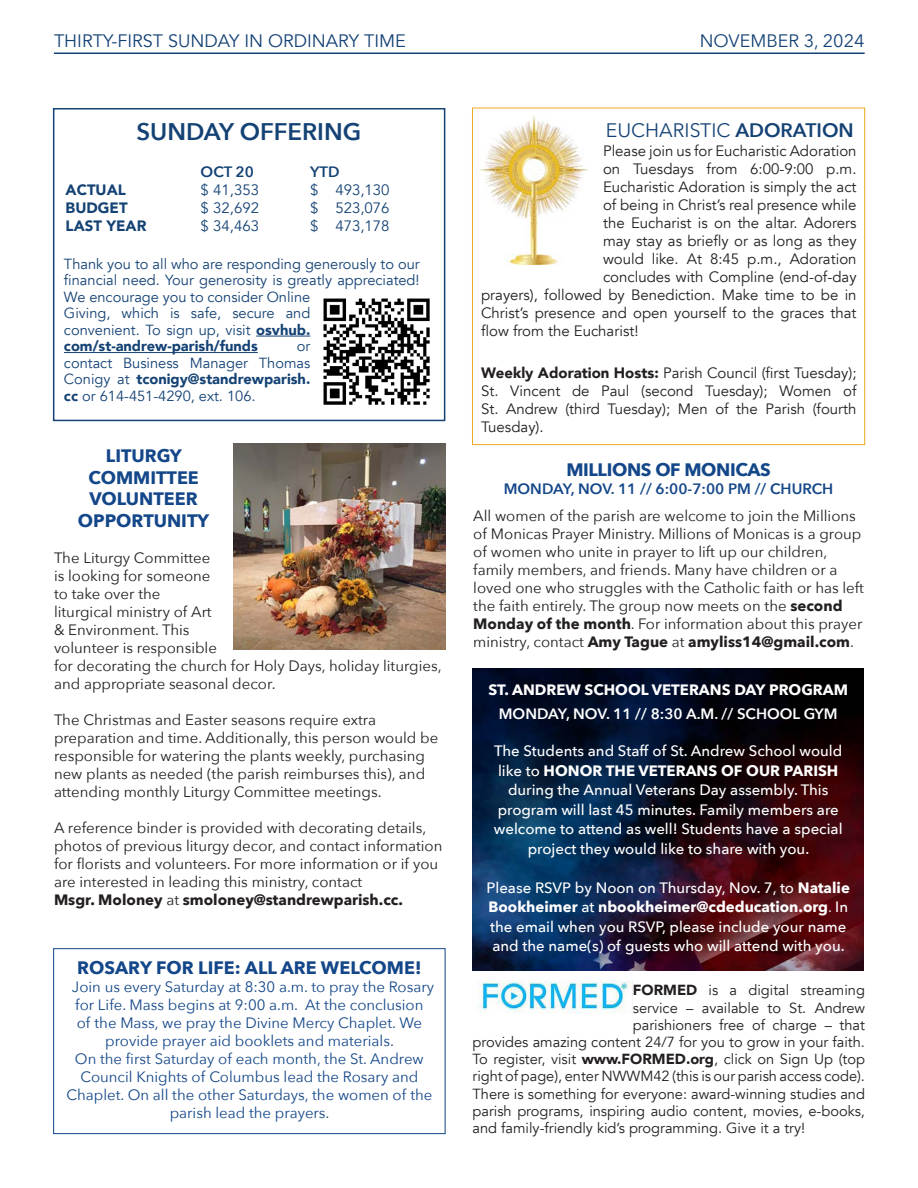
<style>
.page{position:relative;width:918px;height:1188px;background:#fff}
.page>*{position:absolute;margin:0;border:0;box-sizing:border-box;transform-origin:0 0}
.t1{font:600 24px "Avenir Next";color:#144274}
.t2{font:19.5px "Avenir Next";color:#144274}
.t3{font:700 18px/21.6px "Avenir Next";color:#144789;text-align:center}
.t4{font:18px "Avenir";color:#144274}
.t5{font:700 18px "Avenir Next";letter-spacing:-.02em;color:#144789}
.t6{font:18px "Avenir Next";color:#144274}
.t7{font:15px/18px "Avenir Next";color:#231f20}
.Paragraph{font:15px/18px "Avenir";color:#231f20;text-align:justify}
.t8{font:500 15px/19.5px "Avenir Next";color:#fff;text-align:center}
.t9{font:15px/18px "Avenir Next";color:#144789;text-align:center}
.t10{font:15px "Avenir";color:#144274}
.t11{font:600 15px "Avenir Next";color:#144789}
.t12{font:600 15px "Avenir Next";color:#fff}
.t13{font:700 15px "Avenir Next";color:#fff}
.t14{font:900 15px "Avenir";color:#144274}
.t15{font:600 15px "Avenir Next";color:#144274}
.t16{font:14.7px "Avenir";color:#231f20}
.t17{font:14.7px/16.5px "Avenir";color:#144274}
.s1{font-weight:900}
.s2{font-weight:700}
.s3{font-weight:600}
.s4{font-weight:400}
</style>
<div class="page">
<hr style="left:54px;top:52px;width:811px;height:2px;background:#144274">
<img style="left:478px;top:981px;width:155px;height:32px">
<img style="left:323px;top:298px;width:107px;height:107px">
<hr style="left:256px;top:336px;width:54px;height:1px;background:#144274">
<hr style="left:64px;top:352px;width:194px;height:1px;background:#144274">
<div style="left:53px;top:108px;width:392px;height:313px;border:2px solid #144274"></div>
<img style="left:480px;top:116px;width:108px;height:149px">
<div style="left:472px;top:108px;width:393px;height:337px;border:1px solid #eaaa20"></div>
<div style="left:53px;top:948px;width:393px;height:186px;border:1px solid #144789"></div>
<img style="left:233px;top:444px;width:212px;height:205px">
<img style="left:472px;top:668px;width:392px;height:303px">
<p class="t4" style="left:54px;top:30px;width:353px">THIRTY-FIRST SUNDAY IN ORDINARY TIME</p>
<p class="t6" style="left:700px;top:25px;width:166px">NOVEMBER 3, 2024</p>
<p class="t1" style="left:136px;top:111px;width:226px">SUNDAY OFFERING</p>
<p class="t15" style="left:201px;top:159px;width:55px">OCT 20</p>
<p class="t15" style="left:310px;top:159px;width:31px">YTD</p>
<p class="t14" style="left:66px;top:177px;width:62px">ACTUAL</p>
<p class="t10" style="left:201px;top:181px;width:60px">$ 41,353</p>
<p class="t10" style="left:310px;top:181px;width:81px">$ 493,130</p>
<p class="t14" style="left:66px;top:195px;width:63px">BUDGET</p>
<p class="t10" style="left:201px;top:199px;width:60px">$ 32,692</p>
<p class="t10" style="left:310px;top:199px;width:81px">$ 523,076</p>
<p class="t14" style="left:66px;top:213px;width:82px">LAST YEAR</p>
<p class="t10" style="left:201px;top:217px;width:60px">$ 34,463</p>
<p class="t10" style="left:310px;top:217px;width:81px">$ 473,178</p>
<p class="t17" style="left:64px;top:256px;width:357px">Thank you to all who are responding generously to our financial need. Your generosity is greatly appreciated!<br>We encourage you to consider Online<br>Giving, which is safe, secure and<br>convenient. To sign up, visit <span class="s1">osvhub. com/st-andrew-parish/funds</span></p>
<p class="t17" style="left:64px;top:338px;width:248px;text-align:justify;text-indent:233px">or contact Business Manager Thomas Conigy at <span class="s1">tconigy@standrewparish. cc</span> or 614-451-4290, ext. 106.</p>
<p class="t3" style="left:88px;top:445px;width:112px">LITURGY<br>COMMITTEE</p>
<p class="t3" style="left:78px;top:488px;width:133px">VOLUNTEER<br>OPPORTUNITY</p>
<p class="t7" style="left:54px;top:548px;width:389px">The Liturgy Committee<br>is looking for someone<br>to take over the<br>liturgical ministry of Art<br>&amp; Environment. This<br>volunteer is responsible<br>for decorating the church for Holy Days, holiday liturgies, and appropriate seasonal decor.</p>
<p class="t7" style="left:54px;top:710px;width:386px">The Christmas and Easter seasons require extra preparation and time. Additionally, this person would be responsible for watering the plants weekly, purchasing new plants as needed (the parish reimburses this), and attending monthly Liturgy Committee meetings.</p>
<p class="t7" style="left:54px;top:818px;width:390px">A reference binder is provided with decorating details, photos of previous liturgy decor, and contact information for florists and volunteers. For more information or if you are interested in leading this ministry, contact<br><span class="s2">Msgr. Moloney</span> at <span class="s2">smoloney@standrewparish.cc.</span></p>
<p class="t3" style="left:77px;top:956px;width:346px">ROSARY FOR LIFE: ALL ARE WELCOME!</p>
<p class="t9" style="left:72px;top:977px;width:364px">Join us every Saturday at 8:30 a.m. to pray the Rosary for Life. Mass begins at 9:00 a.m. At the conclusion of the Mass, we pray the Divine Mercy Chaplet. We provide prayer aid booklets and materials.</p>
<p class="t9" style="left:66px;top:1049px;width:368px">On the first Saturday of each month, the St. Andrew Council Knights of Columbus lead the Rosary and Chaplet. On all the other Saturdays, the women of the parish lead the prayers.</p>
<p class="t2" style="left:606px;top:114px;width:249px">EUCHARISTIC <span class="s3">ADORATION</span></p>
<p class="Paragraph" style="left:603px;top:142px;width:255px">Please join us for Eucharistic Adoration</p>
<p class="Paragraph" style="left:603px;top:160px;width:255px">on Tuesdays from 6:00-9:00 p.m.</p>
<p class="Paragraph" style="left:603px;top:178px;width:255px">Eucharistic Adoration is simply the act</p>
<p class="Paragraph" style="left:603px;top:196px;width:255px">of being in Christ’s real presence while</p>
<p class="Paragraph" style="left:603px;top:214px;width:255px">the Eucharist is on the altar. Adorers</p>
<p class="Paragraph" style="left:603px;top:232px;width:255px">may stay as briefly or as long as they</p>
<p class="Paragraph" style="left:603px;top:250px;width:255px">would like. At 8:45 p.m., Adoration</p>
<p class="Paragraph" style="left:603px;top:268px;width:255px">concludes with Compline (end-of-day</p>
<p class="Paragraph" style="left:481px;top:286px;width:377px">prayers), followed by Benediction. Make time to be in</p>
<p class="Paragraph" style="left:481px;top:304px;width:377px">Christ’s presence and open yourself to the graces that</p>
<p class="Paragraph" style="left:481px;top:322px;width:159px">flow from the Eucharist!</p>
<p class="Paragraph" style="left:481px;top:364px;width:377px"><span class="s1">Weekly Adoration Hosts:</span> Parish Council (first Tuesday); St. Vincent de Paul (second Tuesday); Women of St. Andrew (third Tuesday); Men of the Parish (fourth Tuesday).</p>
<p class="t5" style="left:566px;top:455px;width:206px">MILLIONS OF MONICAS</p>
<p class="t11" style="left:504px;top:476px;width:331px">MONDAY, NOV. 11 // 6:00-7:00 PM // CHURCH</p>
<p class="t7" style="left:473px;top:507px;width:392px">All women of the parish are welcome to join the Millions of Monicas Prayer Ministry. Millions of Monicas is a group of women who unite in prayer to lift up our children, family members, and friends. Many have children or a loved one who struggles with the Catholic faith or has left the faith entirely. The group now meets on the <span class="s2">second Monday of the month</span>. For information about this prayer ministry, contact <span class="s2">Amy Tague</span> at <span class="s2">amyliss14@gmail.com</span>.</p>
<p class="t13" style="left:488px;top:676px;width:361px">ST. ANDREW SCHOOL VETERANS DAY PROGRAM</p>
<p class="t12" style="left:499px;top:701px;width:340px">MONDAY, NOV. 11 // 8:30 A.M. // SCHOOL GYM</p>
<p class="t8" style="left:494px;top:741px;width:350px">The Students and Staff of St. Andrew School would like to <span class="s2">HONOR THE VETERANS OF OUR PARISH </span>during the Annual Veterans Day assembly. This program will last 45 minutes. Family members are welcome to attend as well! Students have a special project they would like to share with you.</p>
<p class="t8" style="left:487px;top:877px;width:365px;text-align:left">Please RSVP by Noon on Thursday, Nov. 7, to <span class="s2">Natalie Bookheimer</span> at <span class="s2">nbookheimer@cdeducation.org</span><span class="s4">.</span> In the email when you RSVP, please include your name and the name(s) of guests who will attend with you.</p>
<p class="t16" style="left:633px;top:981px;width:234px"><span class="s1">FORMED</span> is a digital streaming</p>
<p class="t16" style="left:633px;top:999px;width:234px">service – available to St. Andrew</p>
<p class="t16" style="left:633px;top:1016px;width:234px">parishioners free of charge – that</p>
<p class="t16" style="left:473px;top:1033px;width:394px">provides amazing content 24/7 for you to grow in your faith.</p>
<p class="t16" style="left:473px;top:1050px;width:394px">To register, visit <span class="s1">www.FORMED.org</span>, click on Sign Up (top</p>
<p class="t16" style="left:473px;top:1068px;width:394px">right of page), enter NWWM42 (this is our parish access code).</p>
<p class="t16" style="left:473px;top:1085px;width:394px">There is something for everyone: award-winning studies and</p>
<p class="t16" style="left:473px;top:1102px;width:394px">parish programs, inspiring audio content, movies, e-books,</p>
<p class="t16" style="left:473px;top:1119px;width:334px">and family-friendly kid’s programming. Give it a try!</p>
</div>
